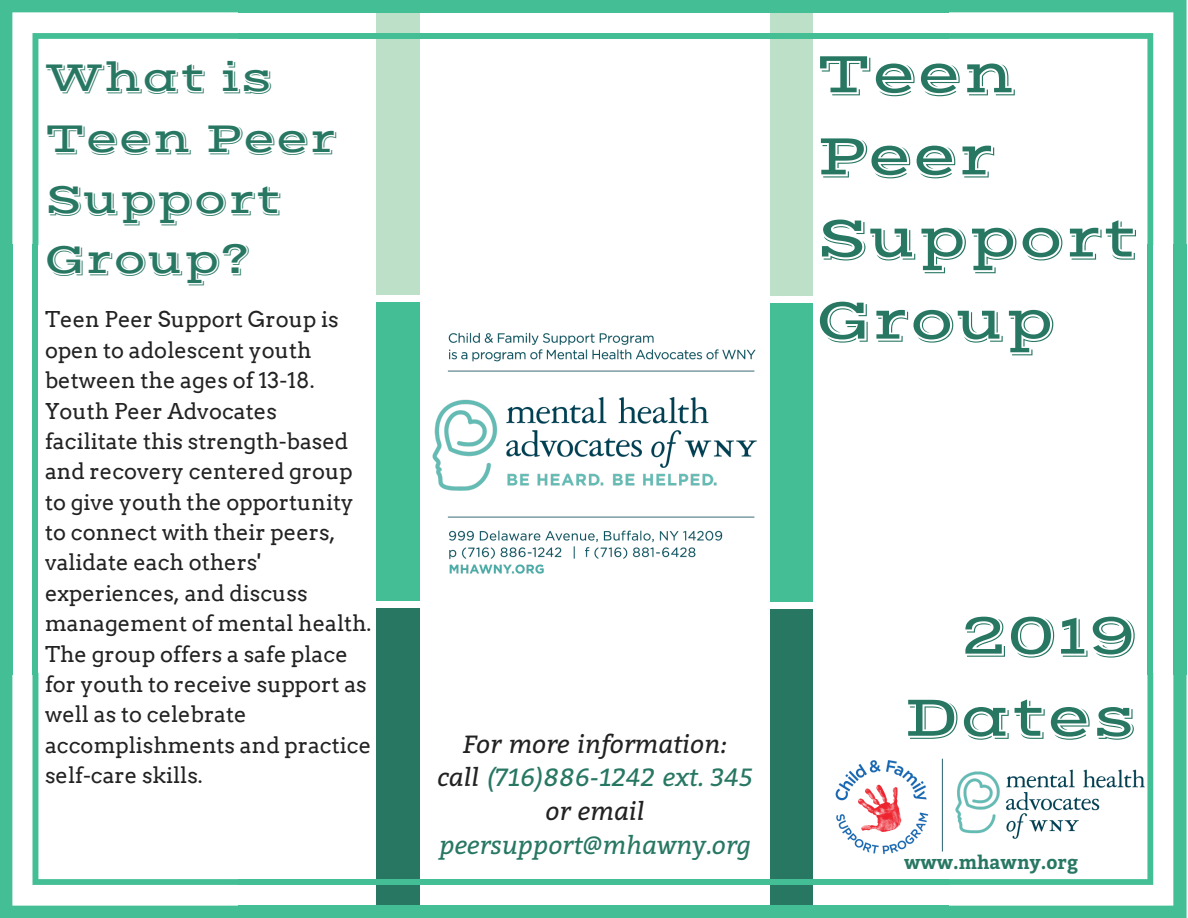
<style>
.page{position:relative;width:1188px;height:918px;background:#fff}
.page>*{position:absolute;margin:0;border:0;box-sizing:border-box;transform-origin:0 0}
.t1{font:59.1px/82.2px "Vast Shadow";color:#277763}
.t2{font:43.65px/60.8px "Vast Shadow";color:#277763}
.t3{font:italic 24.9px/33.8px "Bitter";color:#222;text-align:center}
.t4{font:italic 24.9px "Bitter";color:#277763}
.t5{font:21.75px/30.3px "Arvo";color:#222}
.t6{font:700 18.75px "Bitter";color:#277763}
.s1{color:#277763}
</style>
<div class="page">
<div style="left:376px;top:608px;width:43px;height:299px;background:#277763"></div>
<div style="left:376px;top:302px;width:43px;height:299px;background:#44be95"></div>
<div style="left:376px;top:0;width:43px;height:295px;background:#bde0c9"></div>
<div style="left:770px;top:609px;width:43px;height:299px;background:#277763"></div>
<div style="left:770px;top:303px;width:43px;height:299px;background:#44be95"></div>
<div style="left:770px;top:0;width:43px;height:296px;background:#bde0c9"></div>
<svg style="left:0;top:673px;width:239px;height:245px"></svg>
<svg style="left:33px;top:673px;width:206px;height:212px"></svg>
<svg style="left:947px;top:0;width:240px;height:245px"></svg>
<svg style="left:947px;top:33px;width:206px;height:212px"></svg>
<svg style="left:0;top:0;width:239px;height:245px"></svg>
<svg style="left:33px;top:33px;width:206px;height:212px"></svg>
<svg style="left:947px;top:673px;width:240px;height:245px"></svg>
<svg style="left:947px;top:673px;width:206px;height:212px"></svg>
<div style="left:238px;top:0;width:710px;height:12px;background:#44be95"></div>
<div style="left:238px;top:33px;width:710px;height:6px;background:#44be95"></div>
<div style="left:238px;top:906px;width:710px;height:12px;background:#44be95"></div>
<div style="left:238px;top:879px;width:710px;height:6px;background:#44be95"></div>
<div style="left:0;top:244px;width:12px;height:431px;background:#44be95"></div>
<div style="left:33px;top:244px;width:5px;height:431px;background:#44be95"></div>
<div style="left:1173px;top:244px;width:14px;height:431px;background:#44be95"></div>
<div style="left:1147px;top:244px;width:6px;height:431px;background:#44be95"></div>
<img style="left:835px;top:740px;width:328px;height:133px">
<img style="left:419px;top:305px;width:338px;height:296px">
<h2 class="t2" style="left:45px;top:48px;width:294px">What is<br>Teen Peer<br>Support<br>Group?</h2>
<h1 class="t1" style="left:817px;top:34px;width:324px">Teen<br>Peer<br>Support</h1>
<p class="t5" style="left:45px;top:304px;width:295px">Teen Peer Support Group is open to adolescent youth</p>
<h1 class="t1" style="left:817px;top:280px;width:241px">Group</h1>
<p class="t5" style="left:45px;top:365px;width:328px">between the ages of 13-18.<br>Youth Peer Advocates facilitate this strength-based and recovery centered group to give youth the opportunity to connect with their peers, validate each others' experiences, and discuss management of mental health.<br>The group offers a safe place for youth to receive support as well as to celebrate accomplishments and practice self-care skills.</p>
<h1 class="t1" style="left:904px;top:595px;width:235px;text-align:right">2019<br>Dates</h1>
<p class="t3" style="left:437px;top:726px;width:317px">For more information:<br>call <span class="s1">(716)886-1242 ext. 345 </span>or email</p>
<p class="t4" style="left:440px;top:827px;width:313px">peersupport@mhawny.org</p>
<p class="t6" style="left:904px;top:848px;width:176px">www.mhawny.org</p>
</div>
